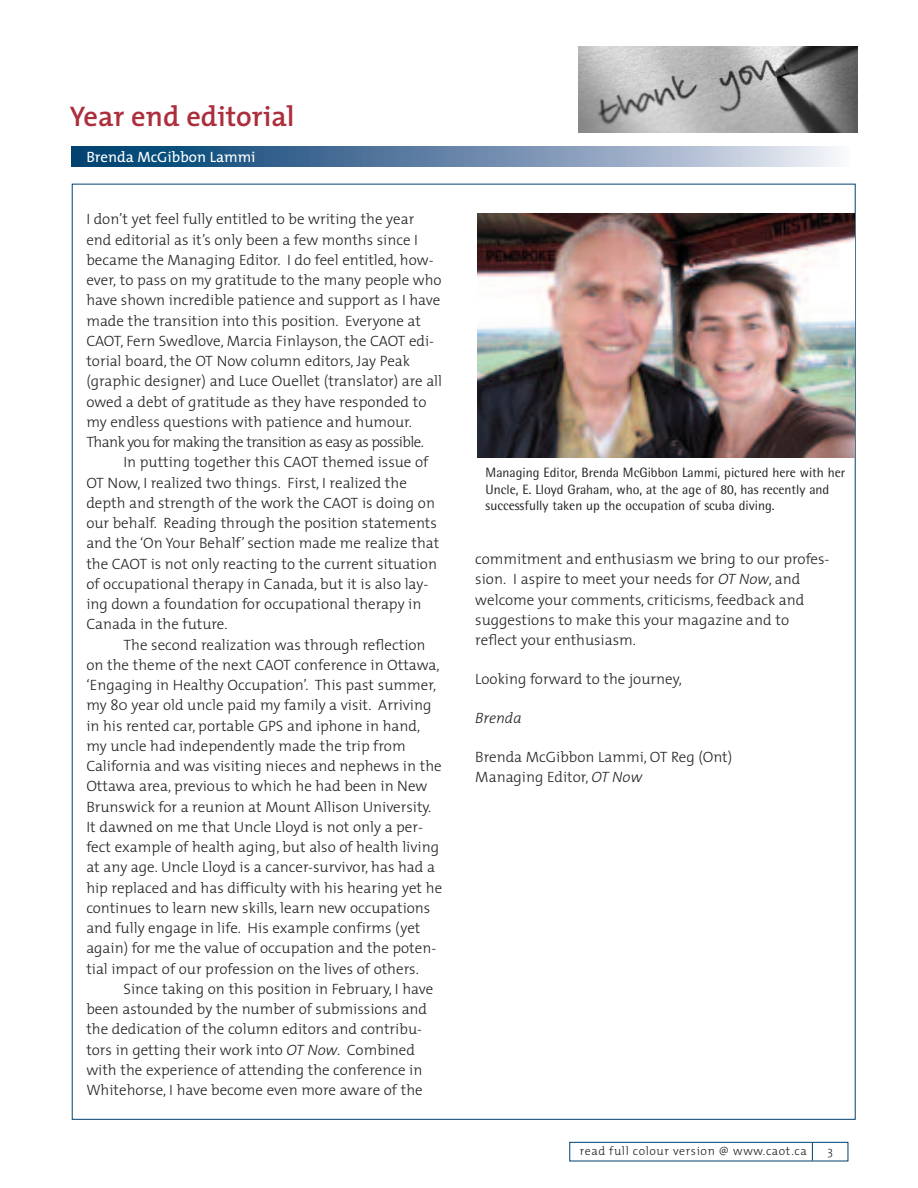
<style>
.page{position:relative;width:918px;height:1188px;background:#fff}
.page>*{position:absolute;margin:0;border:0;box-sizing:border-box;transform-origin:0 0}
.t1{font:600 28.5px "The Mix";color:#ac2e3c}
.t2{font:300 15px/20.2px "The Mix";color:#231f20}
.t3{font:15px "The Mix";color:#fff}
.t4{font:italic 300 15px "The Mix";color:#231f20}
.t5{font:13.5px/16.2px "Rotis Semi Sans";color:#231f20}
.t6{font:300 12px "The Mix";letter-spacing:.05em;color:#231f20}
.s1{font-style:italic}
</style>
<div class="page">
<div style="left:569px;top:1142px;width:279px;height:19px;border:1px solid #004270"></div>
<svg style="left:812px;top:1142px;width:1px;height:19px"></svg>
<svg style="left:72px;top:146px;width:765px;height:21px;background:#6a8bac"></svg>
<img style="left:478px;top:214px;width:376px;height:243px">
<img style="left:579px;top:46px;width:278px;height:87px">
<h1 class="t1" style="left:70px;top:107px;width:226px">Year end editorial</h1>
<p class="t3" style="left:86px;top:152px;width:171px">Brenda McGibbon Lammi</p>
<p class="t2" style="left:86px;top:211px;width:357px">I don’t yet feel fully entitled to be writing the year end editorial as it’s only been a few months since I became the Managing Editor. I do feel entitled, how&shy;ever, to pass on my gratitude to the many people who have shown incredible patience and support as I have made the transition into this position. Everyone at CAOT, Fern Swedlove, Marcia Finlayson, the CAOT edi&shy;torial board, the OT Now column editors, Jay Peak (graphic designer) and Luce Ouellet (translator) are all owed a debt of gratitude as they have responded to my endless questions with patience and humour.<br>Thank you for making the transition as easy as possible.</p>
<p class="t2" style="left:86px;top:454px;width:354px;text-indent:37px">In putting together this CAOT themed issue of OT Now, I realized two things. First, I realized the depth and strength of the work the CAOT is doing on our behalf. Reading through the position statements and the ‘On Your Behalf’ section made me realize that the CAOT is not only reacting to the current situation of occupational therapy in Canada, but it is also lay&shy;ing down a foundation for occupational therapy in Canada in the future.</p>
<p class="t2" style="left:86px;top:636px;width:357px;text-indent:37px">The second realization was through reflection on the theme of the next CAOT conference in Ottawa, ‘Engaging in Healthy Occupation’. This past summer, my 80 year old uncle paid my family a visit. Arriving in his rented car, portable GPS and iphone in hand, my uncle had independently made the trip from California and was visiting nieces and nephews in the Ottawa area, previous to which he had been in New Brunswick for a reunion at Mount Allison University.<br>It dawned on me that Uncle Lloyd is not only a per&shy;fect example of health aging, but also of health living at any age. Uncle Lloyd is a cancer-survivor, has had a hip replaced and has difficulty with his hearing yet he continues to learn new skills, learn new occupations and fully engage in life. His example confirms (yet again) for me the value of occupation and the poten&shy;tial impact of our profession on the lives of others.</p>
<p class="t2" style="left:86px;top:981px;width:349px;text-indent:37px">Since taking on this position in February, I have been astounded by the number of submissions and the dedication of the column editors and contribu&shy;tors in getting their work into <span class="s1">OT Now</span>. Combined with the experience of attending the conference in Whitehorse, I have become even more aware of the</p>
<p class="t5" style="left:486px;top:466px;width:361px">Managing Editor, Brenda McGibbon Lammi, pictured here with her<br>Uncle, E. Lloyd Graham, who, at the age of 80, has recently and successfully taken up the occupation of scuba diving.</p>
<p class="t2" style="left:475px;top:551px;width:356px">commitment and enthusiasm we bring to our profes&shy;sion. I aspire to meet your needs for <span class="s1">OT Now</span>, and welcome your comments, criticisms, feedback and suggestions to make this your magazine and to reflect your enthusiasm.</p>
<p class="t2" style="left:475px;top:671px;width:208px">Looking forward to the journey,</p>
<p class="t4" style="left:475px;top:713px;width:48px">Brenda</p>
<p class="t2" style="left:475px;top:749px;width:258px;line-height:19.5px">Brenda McGibbon Lammi, OT Reg (Ont)<br>Managing Editor, <span class="s1">OT Now</span></p>
<p class="t6" style="left:580px;top:1147px;width:228px">read full colour version @ www.caot.ca</p>
<p class="t6" style="left:828px;top:1147px;width:7px">3</p>
</div>
